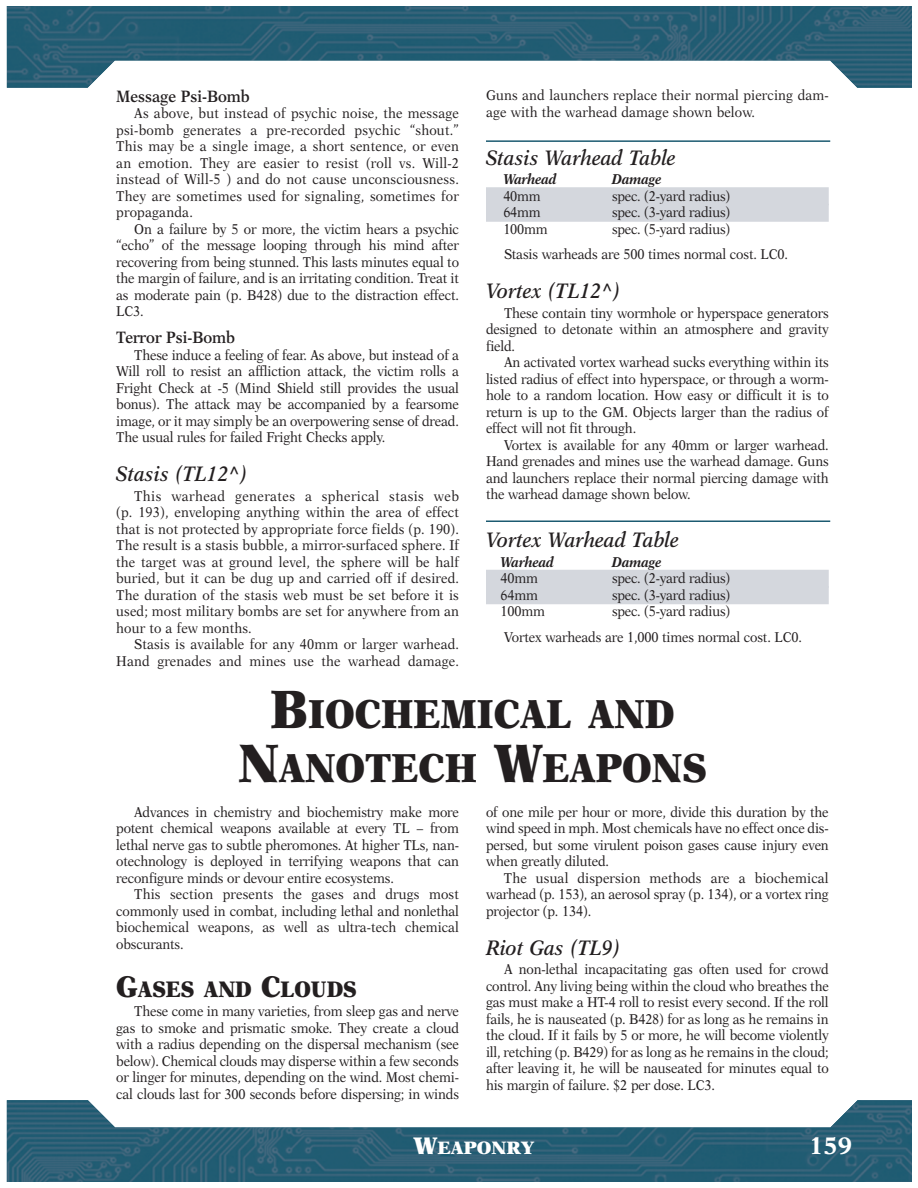
<style>
.page{position:relative;width:918px;height:1188px;background:#fff}
.page>*{position:absolute;margin:0;border:0;box-sizing:border-box;transform-origin:0 0}
.t1{font:900 40.5px/54px "New Aster";color:#231f20;text-align:center;scale:.9 1}
.t2{font:700 24px "New Aster";color:#fff}
.t3{font:900 22.5px "New Aster";color:#231f20;scale:.9 1}
.t4{font:italic 600 21px "New Aster";color:#231f20;scale:.9 1}
.t5{font:900 18px "New Aster";color:#fff}
.t6{font:600 16.5px "New Aster";color:#231f20;scale:.9 1}
.t7{font:14.25px/16.5px "New Aster";letter-spacing:-.01em;color:#231f20;text-align:justify;scale:.9 1}
.t8{font:14.25px/16.5px "New Aster";letter-spacing:.01em;color:#231f20;text-align:right;scale:.9 1}
.t9{font:italic 700 14.25px "New Aster";letter-spacing:-.01em;color:#231f20;scale:.9 1}
.s1{font-size:54px}
.s2{font-size:30px}
.s3{font-size:24px}
</style>
<div class="page">
<div style="left:486px;top:187px;width:343px;height:18px;background:#d4d7dd"></div>
<div style="left:486px;top:204px;width:343px;height:18px;background:#d4d7dd"></div>
<div style="left:486px;top:570px;width:343px;height:18px;background:#d4d7dd"></div>
<div style="left:486px;top:586px;width:343px;height:18px;background:#d4d7dd"></div>
<img style="left:7px;top:1100px;width:904px;height:81px">
<img style="left:7px;top:7px;width:904px;height:81px">
<hr style="left:486px;top:520px;width:344px;height:2px;background:#1c5a71">
<hr style="left:486px;top:140px;width:344px;height:2px;background:#1c5a71">
<p class="t6" style="left:116px;top:89px;width:150px">Message Psi-Bomb</p>
<p class="t7" style="left:116px;top:106px;width:382px;text-indent:18px">As above, but instead of psychic noise, the message psi-bomb generates a pre-recorded psychic “shout.” This may be a single image, a short sentence, or even an emotion. They are easier to resist (roll vs. Will-2 instead of Will-5 ) and do not cause unconsciousness.<br>They are sometimes used for signaling, sometimes for propaganda.</p>
<p class="t7" style="left:116px;top:222px;width:382px;text-indent:18px">On a failure by 5 or more, the victim hears a psychic “echo” of the message looping through his mind after recovering from being stunned. This lasts minutes equal to the margin of failure, and is an irritating condition. Treat it as moderate pain (p. B428) due to the distraction effect.<br>LC3.</p>
<p class="t6" style="left:116px;top:331px;width:133px">Terror Psi-Bomb</p>
<p class="t7" style="left:116px;top:348px;width:382px;text-indent:18px">These induce a feeling of fear. As above, but instead of a Will roll to resist an affliction attack, the victim rolls a Fright Check at -5 (Mind Shield still provides the usual bonus). The attack may be accompanied by a fearsome image, or it may simply be an overpowering sense of dread.<br>The usual rules for failed Fright Checks apply.</p>
<h3 class="t4" style="left:116px;top:465px;width:147px">Stasis (TL12^)</h3>
<p class="t7" style="left:116px;top:489px;width:382px;text-indent:18px">This warhead generates a spherical stasis web (p. 193), enveloping anything within the area of effect that is not protected by appropriate force fields (p. 190).<br>The result is a stasis bubble, a mirror-surfaced sphere. If the target was at ground level, the sphere will be half buried, but it can be dug up and carried off if desired.<br>The duration of the stasis web must be set before it is used; most military bombs are set for anywhere from an hour to a few months.</p>
<p class="t8" style="left:116px;top:637px;width:382px">Stasis is available for any 40mm or larger warhead.<br>Hand grenades and mines use the warhead damage.</p>
<p class="t8" style="left:486px;top:88px;width:382px;text-align:left">Guns and launchers replace their normal piercing dam&shy;age with the warhead damage shown below.</p>
<h3 class="t4" style="left:486px;top:149px;width:213px">Stasis Warhead Table</h3>
<p class="t9" style="left:503px;top:173px;width:61px">Warhead</p>
<p class="t9" style="left:612px;top:173px;width:57px">Damage</p>
<p class="t7" style="left:503px;top:189px;width:43px">40mm</p>
<p class="t7" style="left:612px;top:189px;width:133px">spec. (2-yard radius)</p>
<p class="t7" style="left:503px;top:205px;width:43px">64mm</p>
<p class="t7" style="left:612px;top:205px;width:133px">spec. (3-yard radius)</p>
<p class="t7" style="left:503px;top:222px;width:51px">100mm</p>
<p class="t7" style="left:504px;top:217px;width:317px;line-height:25.5px;text-indent:108px">spec. (5-yard radius)<br>Stasis warheads are 500 times normal cost. LC0.</p>
<h3 class="t4" style="left:486px;top:282px;width:151px">Vortex (TL12^)</h3>
<p class="t7" style="left:486px;top:306px;width:382px;text-indent:18px">These contain tiny wormhole or hyperspace generators designed to detonate within an atmosphere and gravity field.</p>
<p class="t7" style="left:486px;top:355px;width:382px;text-indent:18px">An activated vortex warhead sucks everything within its listed radius of effect into hyperspace, or through a worm&shy;hole to a random location. How easy or difficult it is to return is up to the GM. Objects larger than the radius of effect will not fit through.</p>
<p class="t7" style="left:486px;top:438px;width:382px;text-indent:18px">Vortex is available for any 40mm or larger warhead.<br>Hand grenades and mines use the warhead damage. Guns and launchers replace their normal piercing damage with the warhead damage shown below.</p>
<h3 class="t4" style="left:486px;top:531px;width:216px">Vortex Warhead Table</h3>
<p class="t9" style="left:501px;top:556px;width:61px">Warhead</p>
<p class="t9" style="left:612px;top:556px;width:57px">Damage</p>
<p class="t7" style="left:501px;top:571px;width:43px">40mm</p>
<p class="t7" style="left:612px;top:571px;width:133px">spec. (2-yard radius)</p>
<p class="t7" style="left:501px;top:588px;width:43px">64mm</p>
<p class="t7" style="left:612px;top:588px;width:133px">spec. (3-yard radius)</p>
<p class="t7" style="left:501px;top:604px;width:51px">100mm</p>
<p class="t7" style="left:504px;top:600px;width:333px;line-height:25.5px;text-indent:108px">spec. (5-yard radius)<br>Vortex warheads are 1,000 times normal cost. LC0.</p>
<h1 class="t1" style="left:238px;top:690px;width:522px"><span class="s1">B</span>IOCHEMICAL AND<br><span class="s1">N</span>ANOTECH <span class="s1">W</span>EAPONS</h1>
<p class="t7" style="left:116px;top:805px;width:382px;text-indent:18px">Advances in chemistry and biochemistry make more potent chemical weapons available at every TL – from lethal nerve gas to subtle pheromones. At higher TLs, nan&shy;otechnology is deployed in terrifying weapons that can reconfigure minds or devour entire ecosystems.</p>
<p class="t7" style="left:116px;top:887px;width:382px;text-indent:18px">This section presents the gases and drugs most commonly used in combat, including lethal and nonlethal biochemical weapons, as well as ultra-tech chemical obscurants.</p>
<h3 class="t3" style="left:116px;top:980px;width:269px"><span class="s2">G</span>ASES AND <span class="s2">C</span>LOUDS</h3>
<p class="t7" style="left:116px;top:1004px;width:382px;text-indent:18px">These come in many varieties, from sleep gas and nerve gas to smoke and prismatic smoke. They create a cloud with a radius depending on the dispersal mechanism (see below). Chemical clouds may disperse within a few seconds or linger for minutes, depending on the wind. Most chemi&shy;cal clouds last for 300 seconds before dispersing; in winds</p>
<p class="t7" style="left:486px;top:805px;width:382px">of one mile per hour or more, divide this duration by the wind speed in mph. Most chemicals have no effect once dis&shy;persed, but some virulent poison gases cause injury even when greatly diluted.</p>
<p class="t7" style="left:486px;top:871px;width:382px;text-indent:18px">The usual dispersion methods are a biochemical warhead (p. 153), an aerosol spray (p. 134), or a vortex ring projector (p. 134).</p>
<h3 class="t4" style="left:486px;top:939px;width:151px">Riot Gas (TL9)</h3>
<p class="t7" style="left:486px;top:962px;width:382px;text-indent:18px">A non-lethal incapacitating gas often used for crowd control. Any living being within the cloud who breathes the gas must make a HT-4 roll to resist every second. If the roll fails, he is nauseated (p. B428) for as long as he remains in the cloud. If it fails by 5 or more, he will become violently ill, retching (p. B429) for as long as he remains in the cloud; after leaving it, he will be nauseated for minutes equal to his margin of failure. $2 per dose. LC3.</p>
<p class="t5" style="left:414px;top:1140px;width:122px"><span class="s3">W</span>EAPONRY</p>
<h2 class="t2" style="left:809px;top:1136px;width:44px">159</h2>
</div>
